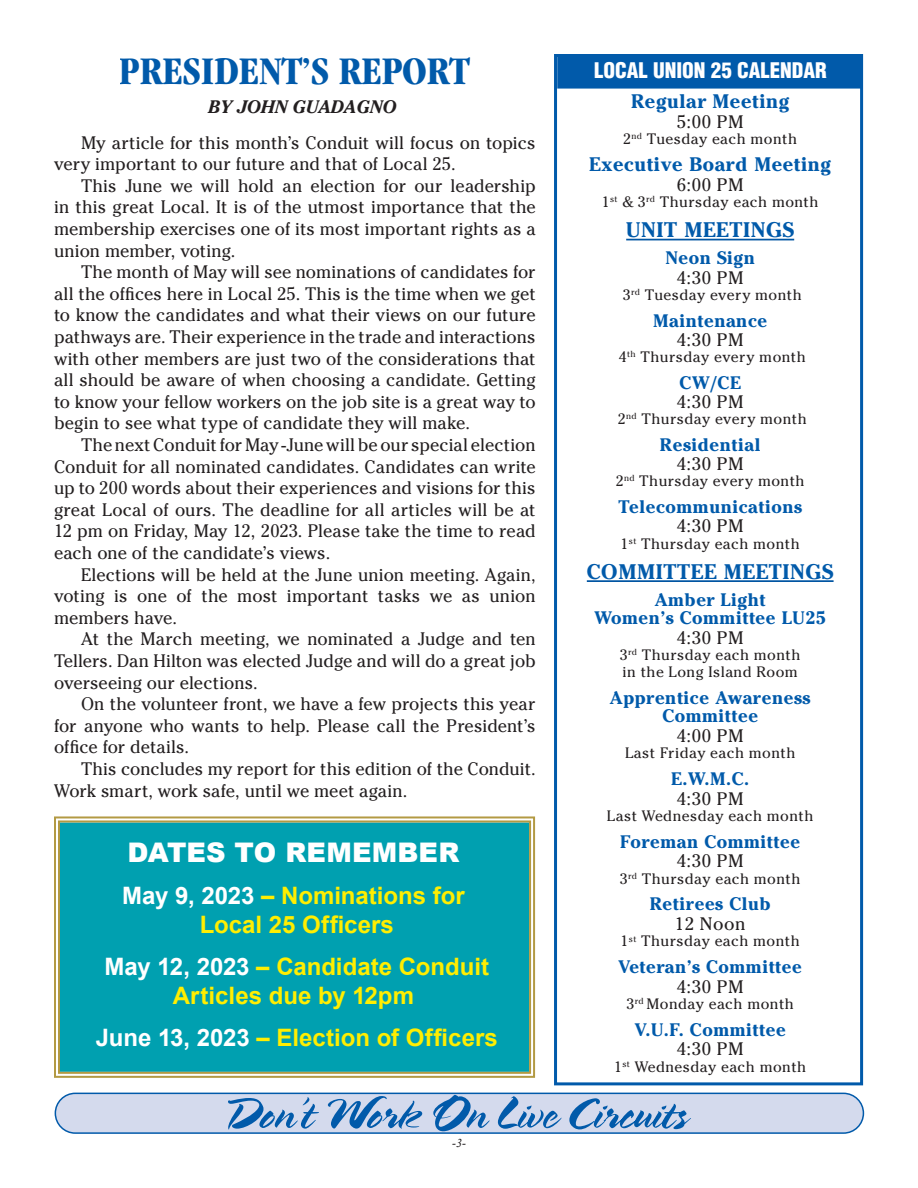
<style>
.page{position:relative;width:918px;height:1188px;background:#fff}
.page>*{position:absolute;margin:0;border:0;box-sizing:border-box;transform-origin:0 0}
.t1{font:700 condensed 40.5px "Garamond";color:#015aaa}
.t2{font:900 27px "Arial";letter-spacing:.005em;color:#fff}
.t3{font:700 24px/28.8px "Arial";color:#ffee01;text-align:center}
.t4{font:700 21px "Cheltenham";letter-spacing:.03em;color:#015aaa}
.t5{font:900 condensed 21px "Helvetica";color:#fff}
.t6{font:700 19.5px "Cheltenham";letter-spacing:.03em;color:#015aaa}
.body_copy_indent{font:18px/21.6px "Cheltenham";letter-spacing:.005em;color:#231f20;text-align:justify}
.t7{font:700 18px/18.8px "Cheltenham";letter-spacing:.03em;color:#015aaa;text-align:center}
.t8{font:italic 700 18px "Cheltenham";color:#231f20}
.t9{font:15px "Cheltenham";letter-spacing:.03em;color:#231f20}
.t10{font:italic 12px "Times New Roman";color:#231f20}
.s1{color:#fff}
</style>
<div class="page">
<div style="left:55px;top:1093px;width:808px;height:40px;background:#d4daed;border-radius:20px"></div>
<div style="left:55px;top:1093px;width:809px;height:41px;border:2px solid #015aaa;border-radius:20px"></div>
<svg style="left:228px;top:1095px;width:463px;height:36px"></svg>
<div style="left:54px;top:816px;width:482px;height:262px;background:#00a0b0"></div>
<div style="left:58px;top:820px;width:473px;height:254px;border:2px solid #b39a43"></div>
<div style="left:554px;top:54px;width:309px;height:1031px;border:3px solid #015aaa"></div>
<hr style="left:626px;top:239px;width:168px;height:1px;background:#0155a2">
<hr style="left:587px;top:580px;width:247px;height:2px;background:#0155a2">
<div style="left:557px;top:54px;width:305px;height:35px;background:#015aaa;border:3px solid #015aaa"></div>
<h1 class="t1" style="left:120px;top:48px;width:351px">PRESIDENT’S REPORT</h1>
<p class="t8" style="left:208px;top:97px;width:190px">BY JOHN GUADAGNO</p>
<p class="body_copy_indent" style="left:54px;top:132px;width:483px;text-indent:27px">My article for this month’s Conduit will focus on topics very important to our future and that of Local 25.</p>
<p class="body_copy_indent" style="left:54px;top:175px;width:483px;text-indent:27px">This June we will hold an election for our leadership in this great Local. It is of the utmost importance that the membership exercises one of its most important rights as a union member, voting.</p>
<p class="body_copy_indent" style="left:54px;top:261px;width:483px;text-indent:27px">The month of May will see nominations of candidates for all the offices here in Local 25. This is the time when we get to know the candidates and what their views on our future pathways are. Their experience in the trade and interactions with other members are just two of the considerations that all should be aware of when choosing a candidate. Getting to know your fellow workers on the job site is a great way to begin to see what type of candidate they will make.</p>
<p class="body_copy_indent" style="left:54px;top:434px;width:483px;text-indent:27px">The next Conduit for May -June will be our special election Conduit for all nominated candidates. Candidates can write up to 200 words about their experiences and visions for this great Local of ours. The deadline for all articles will be at 12 pm on Friday, May 12, 2023. Please take the time to read each one of the candidate’s views.</p>
<p class="body_copy_indent" style="left:54px;top:564px;width:483px;text-indent:27px">Elections will be held at the June union meeting. Again, voting is one of the most important tasks we as union members have.</p>
<p class="body_copy_indent" style="left:54px;top:628px;width:483px;text-indent:27px">At the March meeting, we nominated a Judge and ten Tellers. Dan Hilton was elected Judge and will do a great job overseeing our elections.</p>
<p class="body_copy_indent" style="left:54px;top:693px;width:483px;text-indent:27px">On the volunteer front, we have a few projects this year for anyone who wants to help. Please call the President’s office for details.</p>
<p class="body_copy_indent" style="left:54px;top:758px;width:483px;text-indent:27px">This concludes my report for this edition of the Conduit.<br>Work smart, work safe, until we meet again.</p>
<p class="t2" style="left:128px;top:832px;width:333px">DATES TO REMEMBER</p>
<p class="t3" style="left:122px;top:882px;width:344px"><span class="s1">May 9, 2023</span> – Nominations for</p>
<p class="t3" style="left:200px;top:911px;width:196px">Local 25 Officers</p>
<p class="t3" style="left:105px;top:953px;width:386px"><span class="s1">May 12, 2023</span> – Candidate Conduit<br>Articles due by 12pm</p>
<p class="t3" style="left:96px;top:1024px;width:404px"><span class="s1">June 13, 2023</span> – Election of Officers</p>
<p class="t10" style="left:452px;top:1135px;width:15px">-3-</p>
<p class="t5" style="left:594px;top:57px;width:234px">LOCAL UNION 25 CALENDAR</p>
<p class="t6" style="left:631px;top:90px;width:160px">Regular Meeting</p>
<p class="body_copy_indent" style="left:677px;top:111px;width:68px">5:00 PM</p>
<p class="t9" style="left:623px;top:130px;width:175px">2<sup>nd</sup> Tuesday each month</p>
<p class="t6" style="left:589px;top:153px;width:243px">Executive Board Meeting</p>
<p class="body_copy_indent" style="left:677px;top:174px;width:68px">6:00 PM</p>
<p class="t9" style="left:602px;top:193px;width:218px">1<sup>st</sup> &amp; 3<sup>rd</sup> Thursday each month</p>
<p class="t4" style="left:626px;top:218px;width:170px">UNIT MEETINGS</p>
<p class="t7" style="left:665px;top:248px;width:91px">Neon Sign</p>
<p class="body_copy_indent" style="left:677px;top:267px;width:68px">4:30 PM</p>
<p class="t9" style="left:623px;top:286px;width:180px">3<sup>rd</sup> Tuesday every month</p>
<p class="t7" style="left:653px;top:311px;width:116px">Maintenance</p>
<p class="body_copy_indent" style="left:677px;top:329px;width:68px">4:30 PM</p>
<p class="t9" style="left:619px;top:348px;width:188px">4<sup>th</sup> Thursday every month</p>
<p class="t7" style="left:680px;top:373px;width:63px">CW/CE</p>
<p class="body_copy_indent" style="left:677px;top:391px;width:68px">4:30 PM</p>
<p class="t9" style="left:618px;top:410px;width:190px">2<sup>nd</sup> Thursday every month</p>
<p class="t7" style="left:660px;top:435px;width:102px">Residential</p>
<p class="body_copy_indent" style="left:677px;top:453px;width:68px">4:30 PM</p>
<p class="t9" style="left:616px;top:472px;width:190px">2<sup>nd</sup> Thursday every month</p>
<p class="t7" style="left:618px;top:497px;width:185px">Telecommunications</p>
<p class="body_copy_indent" style="left:677px;top:515px;width:68px">4:30 PM</p>
<p class="t9" style="left:621px;top:535px;width:181px">1<sup>st</sup> Thursday each month</p>
<p class="t4" style="left:587px;top:559px;width:248px">COMMITTEE MEETINGS</p>
<p class="t7" style="left:595px;top:590px;width:233px">Amber Light<br>Women’s Committee LU25</p>
<p class="body_copy_indent" style="left:677px;top:627px;width:68px">4:30 PM</p>
<p class="t9" style="left:620px;top:646px;width:182px">3<sup>rd</sup> Thursday each month</p>
<p class="t9" style="left:623px;top:663px;width:177px">in the Long Island Room</p>
<p class="t7" style="left:610px;top:688px;width:202px">Apprentice Awareness<br>Committee</p>
<p class="body_copy_indent" style="left:677px;top:725px;width:68px">4:00 PM</p>
<p class="t9" style="left:625px;top:744px;width:172px">Last Friday each month</p>
<p class="t7" style="left:671px;top:769px;width:80px">E.W.M.C.</p>
<p class="body_copy_indent" style="left:677px;top:788px;width:68px">4:30 PM</p>
<p class="t9" style="left:607px;top:807px;width:208px">Last Wednesday each month</p>
<p class="t7" style="left:620px;top:832px;width:182px">Foreman Committee</p>
<p class="body_copy_indent" style="left:677px;top:850px;width:68px">4:30 PM</p>
<p class="t9" style="left:620px;top:870px;width:182px">3<sup>rd</sup> Thursday each month</p>
<p class="t7" style="left:650px;top:895px;width:122px">Retirees Club</p>
<p class="body_copy_indent" style="left:675px;top:913px;width:72px">12 Noon</p>
<p class="t9" style="left:621px;top:933px;width:181px">1<sup>st</sup> Thursday each month</p>
<p class="t7" style="left:618px;top:957px;width:185px">Veteran’s Committee</p>
<p class="body_copy_indent" style="left:677px;top:976px;width:68px">4:30 PM</p>
<p class="t9" style="left:627px;top:995px;width:169px">3<sup>rd</sup> Monday each month</p>
<p class="t7" style="left:635px;top:1020px;width:153px">V.U.F. Committee</p>
<p class="body_copy_indent" style="left:677px;top:1038px;width:68px">4:30 PM</p>
<p class="t9" style="left:614px;top:1058px;width:193px">1<sup>st</sup> Wednesday each month</p>
</div>
